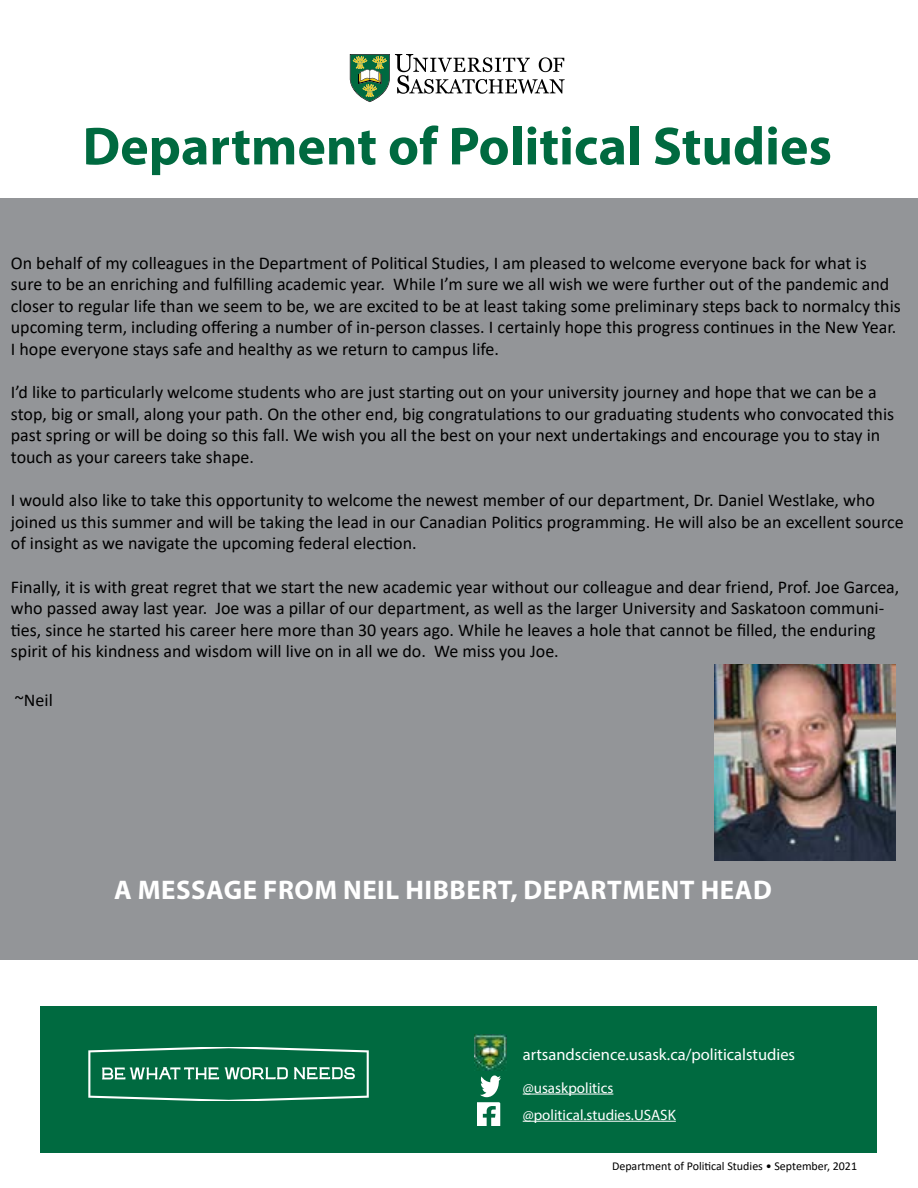
<style>
.page{position:relative;width:918px;height:1188px;background:#fff}
.page>*{position:absolute;margin:0;border:0;box-sizing:border-box;transform-origin:0 0}
.t1{font:700 54px "Myriad Pro";color:#006a40}
.t2{font:700 27px "Myriad Pro";letter-spacing:.02em;color:#fff}
.t3{font:18px/21.6px "Calibri";color:#000}
.t4{font:16.5px "Myriad Pro";color:#fff}
.t5{font:15px/27.2px "Myriad Pro";color:#fff}
.t6{font:12px "Calibri";color:#000}
</style>
<div class="page">
<svg style="left:350px;top:54px;width:215px;height:48px"></svg>
<div style="left:0;top:198px;width:918px;height:762px;background:#939598"></div>
<img style="left:715px;top:665px;width:180px;height:195px">
<div style="left:40px;top:1007px;width:838px;height:146px;background:#006a40"></div>
<svg style="left:88px;top:1048px;width:281px;height:52px"></svg>
<img style="left:474px;top:1034px;width:33px;height:36px">
<svg style="left:480px;top:1075px;width:21px;height:22px"></svg>
<div style="left:478px;top:1103px;width:25px;height:22px;background:linear-gradient(to bottom,#439172,#439172)"></div>
<svg style="left:478px;top:1103px;width:22px;height:22px"></svg>
<hr style="left:523px;top:1094px;width:90px;height:1px;background:#fff">
<hr style="left:523px;top:1121px;width:153px;height:1px;background:#fff">
<h1 class="t1" style="left:83px;top:111px;width:751px">Department of Political Studies</h1>
<p class="t3" style="left:11px;top:251px;width:891px">On behalf of my colleagues in the Department of Political Studies, I am pleased to welcome everyone back for what is sure to be an enriching and fulfilling academic year. While I’m sure we all wish we were further out of the pandemic and closer to regular life than we seem to be, we are excited to be at least taking some preliminary steps back to normalcy this upcoming term, including offering a number of in-person classes. I certainly hope this progress continues in the New Year.<br>I hope everyone stays safe and healthy as we return to campus life.</p>
<p class="t3" style="left:11px;top:381px;width:885px">I’d like to particularly welcome students who are just starting out on your university journey and hope that we can be a stop, big or small, along your path. On the other end, big congratulations to our graduating students who convocated this past spring or will be doing so this fall. We wish you all the best on your next undertakings and encourage you to stay in touch as your careers take shape.</p>
<p class="t3" style="left:11px;top:489px;width:894px">I would also like to take this opportunity to welcome the newest member of our department, Dr. Daniel Westlake, who joined us this summer and will be taking the lead in our Canadian Politics programming. He will also be an excellent source of insight as we navigate the upcoming federal election.</p>
<p class="t3" style="left:11px;top:575px;width:890px">Finally, it is with great regret that we start the new academic year without our colleague and dear friend, Prof. Joe Garcea, who passed away last year. Joe was a pillar of our department, as well as the larger University and Saskatoon communi&shy;ties, since he started his career here more than 30 years ago. While he leaves a hole that cannot be filled, the enduring spirit of his kindness and wisdom will live on in all we do. We miss you Joe.</p>
<p class="t3" style="left:15px;top:689px;width:39px">~Neil</p>
<h2 class="t2" style="left:114px;top:873px;width:659px">A MESSAGE FROM NEIL HIBBERT, DEPARTMENT HEAD</h2>
<p class="t4" style="left:523px;top:1045px;width:274px">artsandscience.usask.ca/politicalstudies</p>
<p class="t5" style="left:523px;top:1074px;width:155px">@usaskpolitics @political.studies.USASK</p>
<p class="t6" style="left:612px;top:1158px;width:247px">Department of Political Studies • September, 2021</p>
</div>
